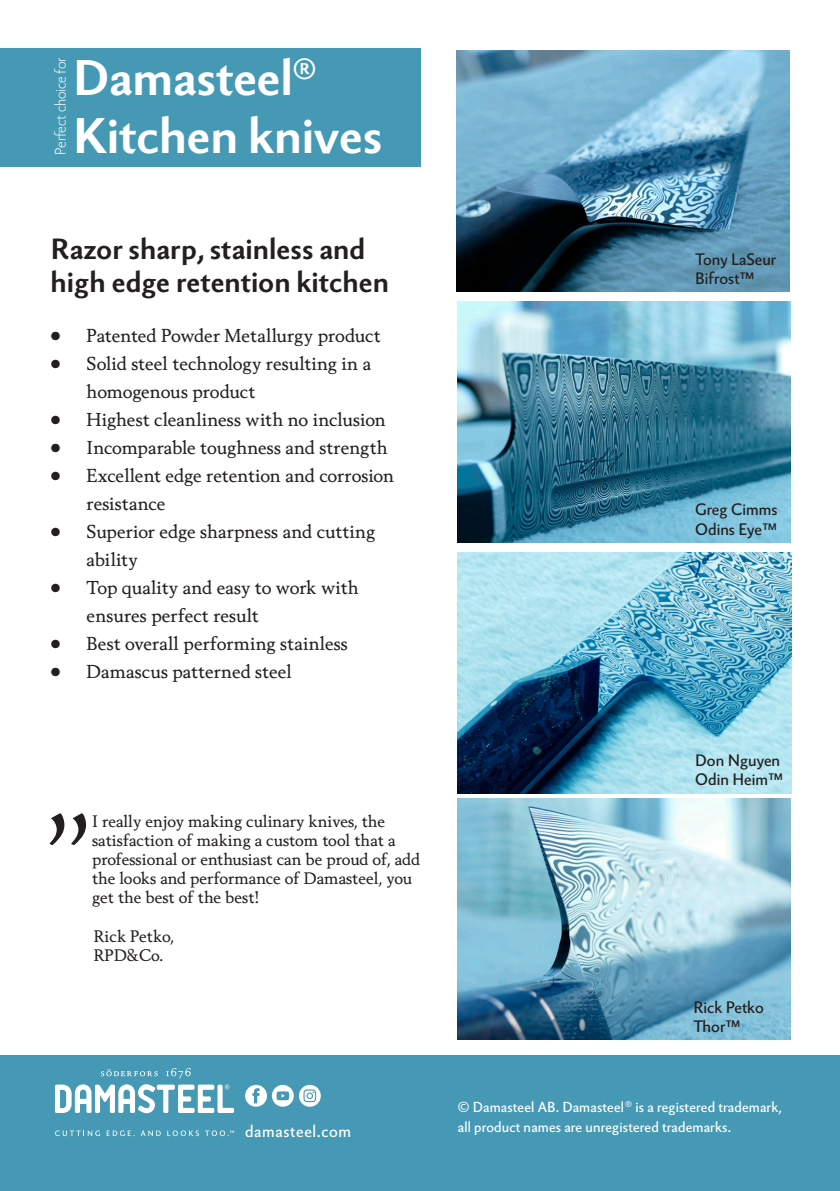
<style>
.page{position:relative;width:840px;height:1191px;background:#fff}
.page>*{position:absolute;margin:0;border:0;box-sizing:border-box;transform-origin:0 0}
.t1{font:121.4px "Berling Nova Text Pro";color:#231f20}
.t2{font:700 48px "Berling Nova Sans Pro";letter-spacing:-.005em;color:#fff}
.t3{font:700 28px/33.6px "Berling Nova Sans Pro";color:#231f20}
.t4{font:18px/28px "Berling Nova Text Pro";color:#231f20}
.t5{font:16px/19.2px "Berling Nova Text Pro";color:#231f20}
.t6{font:16px/19.2px "Berling Nova Sans Pro";color:#231f20}
.t7{font:16px "Berling Nova Sans Pro";letter-spacing:.04em;color:#fff}
.t8{font:300 15px "Berling Nova Sans Pro";letter-spacing:-.01em;color:#fff}
.t9{font:14px "Berling Nova Sans Pro";letter-spacing:.01em;color:#fff}
</style>
<div class="page">
<img style="left:457px;top:799px;width:332px;height:241px">
<img style="left:456px;top:51px;width:333px;height:241px">
<img style="left:457px;top:552px;width:333px;height:241px">
<img style="left:457px;top:301px;width:333px;height:241px">
<div style="left:0;top:1055px;width:839px;height:136px;background:#4699b4"></div>
<svg style="left:55px;top:1130px;width:45px;height:6px"></svg>
<svg style="left:107px;top:1130px;width:27px;height:6px"></svg>
<svg style="left:141px;top:1130px;width:20px;height:6px"></svg>
<svg style="left:167px;top:1130px;width:32px;height:6px"></svg>
<svg style="left:205px;top:1130px;width:29px;height:6px"></svg>
<svg style="left:55px;top:1068px;width:179px;height:45px"></svg>
<svg style="left:245px;top:1084px;width:48px;height:22px"></svg>
<svg style="left:299px;top:1084px;width:21px;height:22px"></svg>
<div style="left:0;top:49px;width:420px;height:118px;background:#4699b4"></div>
<p class="t8" style="left:50px;top:154px;width:98px;rotate:-90deg">Perfect choice for</p>
<p class="t2" style="left:73px;top:43px;width:245px">Damasteel<sup>®</sup></p>
<p class="t2" style="left:73px;top:100px;width:311px">Kitchen knives</p>
<p class="t3" style="left:51px;top:230px;width:340px">Razor sharp, stainless and high edge retention kitchen</p>
<p class="t4" style="left:51px;top:320px;width:331px">• Patented Powder Metallurgy product</p>
<p class="t4" style="left:87px;top:348px;width:286px;text-indent:-36px">• Solid steel technology resulting in a homogenous product</p>
<p class="t4" style="left:51px;top:404px;width:336px">• Highest cleanliness with no inclusion</p>
<p class="t4" style="left:51px;top:432px;width:338px">• Incomparable toughness and strength</p>
<p class="t4" style="left:87px;top:460px;width:309px;text-indent:-36px">• Excellent edge retention and corrosion resistance</p>
<p class="t4" style="left:87px;top:516px;width:290px;text-indent:-36px">• Superior edge sharpness and cutting ability</p>
<p class="t4" style="left:87px;top:572px;width:273px;text-indent:-36px">• Top quality and easy to work with ensures perfect result</p>
<p class="t4" style="left:51px;top:628px;width:299px">• Best overall performing stainless</p>
<p class="t4" style="left:51px;top:656px;width:243px">• Damascus patterned steel</p>
<p class="t1" style="left:44px;top:782px;width:49px">”</p>
<p class="t5" style="left:92px;top:811px;width:329px">I really enjoy making culinary knives, the satisfaction of making a custom tool that a professional or enthusiast can be proud of, add the looks and performance of Damasteel, you get the best of the best!</p>
<p class="t5" style="left:94px;top:926px;width:82px">Rick Petko,</p>
<p class="t5" style="left:94px;top:945px;width:71px">RPD&amp;Co.</p>
<p class="t7" style="left:245px;top:1119px;width:107px">damasteel.com</p>
<p class="t6" style="left:694px;top:248px;width:82px">Tony LaSeur<br>Bifrost™</p>
<p class="t6" style="left:694px;top:499px;width:84px">Greg Cimms</p>
<p class="t6" style="left:694px;top:518px;width:83px">Odins Eye™</p>
<p class="t6" style="left:694px;top:749px;width:86px">Don Nguyen</p>
<p class="t6" style="left:694px;top:769px;width:89px">Odin Heim™</p>
<p class="t6" style="left:693px;top:996px;width:72px">Rick Petko</p>
<p class="t6" style="left:693px;top:1015px;width:48px">Thor™</p>
<p class="t9" style="left:457px;top:1096px;width:325px">© Damasteel AB. Damasteel<sup>®</sup> is a registered trademark,</p>
<p class="t9" style="left:457px;top:1116px;width:274px">all product names are unregistered trademarks.</p>
</div>
